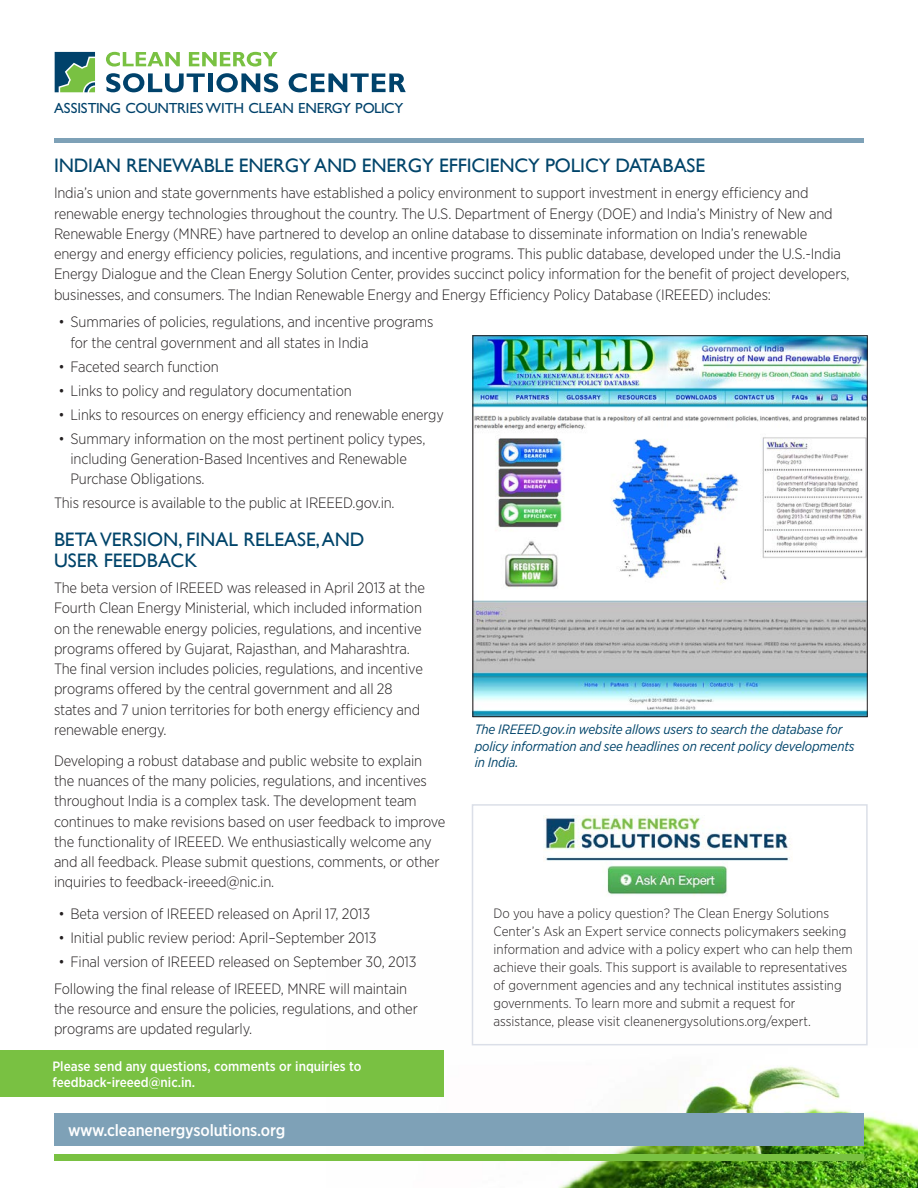
<style>
.page{position:relative;width:918px;height:1188px;background:#fff}
.page>*{position:absolute;margin:0;border:0;box-sizing:border-box;transform-origin:0 0}
.t1{font:19.5px/21px "Gill Sans";letter-spacing:-.005em;color:#00446a}
.t2{font:500 16.5px "Gotham Narrow";letter-spacing:-.01em;color:#fff}
.t3{font:300 15px/20.2px "Gotham Narrow";letter-spacing:-.01em;color:#231f20}
.t4{font:14.7px "Gill Sans";letter-spacing:-.015em;color:#00426b}
.t5{font:300 13.5px/18px "Gotham Narrow";color:#231f20}
.t6{font:italic 13.5px/16.5px "Gotham Narrow";letter-spacing:-.01em;color:#00446a}
.t7{font:500 13.5px/16.5px "Gotham Narrow";color:#fff}
</style>
<div class="page">
<img style="left:326px;top:1045px;width:592px;height:143px">
<div style="left:54px;top:138px;width:810px;height:5px;background:#7ea1b7"></div>
<div style="left:54px;top:1113px;width:810px;height:33px;background:#7ea1b7"></div>
<div style="left:54px;top:1155px;width:810px;height:6px;background:#79c142"></div>
<svg style="left:106px;top:52px;width:74px;height:15px"></svg>
<svg style="left:189px;top:52px;width:89px;height:15px"></svg>
<svg style="left:106px;top:73px;width:99px;height:19px"></svg>
<div style="left:208px;top:73px;width:5px;height:19px;background:#00426b"></div>
<svg style="left:216px;top:73px;width:62px;height:19px"></svg>
<svg style="left:289px;top:73px;width:117px;height:19px"></svg>
<svg style="left:55px;top:52px;width:40px;height:40px;background:#498866"></svg>
<img style="left:474px;top:337px;width:392px;height:378px">
<div style="left:472px;top:335px;width:396px;height:382px;border:1px solid #231f20"></div>
<div style="left:0;top:1050px;width:444px;height:47px;background:#79c142"></div>
<div style="left:472px;top:804px;width:396px;height:241px;border:2px solid #dbdfe8"></div>
<img style="left:544px;top:816px;width:247px;height:79px">
<p class="t4" style="left:54px;top:100px;width:351px">ASSISTING COUNTRIES WITH CLEAN ENERGY POLICY</p>
<h1 class="t1" style="left:54px;top:155px;width:653px">INDIAN RENEWABLE ENERGY AND ENERGY EFFICIENCY POLICY DATABASE</h1>
<p class="t3" style="left:54px;top:183px;width:797px">India’s union and state governments have established a policy environment to support investment in energy efficiency and renewable energy technologies throughout the country. The U.S. Department of Energy (DOE) and India’s Ministry of New and Renewable Energy (MNRE) have partnered to develop an online database to disseminate information on India’s renewable energy and energy efficiency policies, regulations, and incentive programs. This public database, developed under the U.S.-India Energy Dialogue and the Clean Energy Solution Center, provides succinct policy information for the benefit of project developers, businesses, and consumers. The Indian Renewable Energy and Energy Efficiency Policy Database (IREEED) includes:</p>
<p class="t3" style="left:70px;top:312px;width:364px;text-indent:-12px">• Summaries of policies, regulations, and incentive programs for the central government and all states in India</p>
<p class="t3" style="left:58px;top:356px;width:162px">• Faceted search function</p>
<p class="t3" style="left:58px;top:380px;width:295px">• Links to policy and regulatory documentation</p>
<p class="t3" style="left:58px;top:404px;width:387px">• Links to resources on energy efficiency and renewable energy</p>
<p class="t3" style="left:70px;top:428px;width:357px;text-indent:-12px">• Summary information on the most pertinent policy types, including Generation-Based Incentives and Renewable<br>Purchase Obligations.</p>
<p class="t3" style="left:54px;top:493px;width:342px">This resource is available to the public at IREEED.gov.in.</p>
<h1 class="t1" style="left:54px;top:529px;width:312px">BETA VERSION, FINAL RELEASE, AND<br>USER FEEDBACK</h1>
<p class="t3" style="left:54px;top:577px;width:373px">The beta version of IREEED was released in April 2013 at the Fourth Clean Energy Ministerial, which included information on the renewable energy policies, regulations, and incentive programs offered by Gujarat, Rajasthan, and Maharashtra.<br>The final version includes policies, regulations, and incentive programs offered by the central government and all 28 states and 7 union territories for both energy efficiency and renewable energy.</p>
<p class="t3" style="left:54px;top:750px;width:393px">Developing a robust database and public website to explain the nuances of the many policies, regulations, and incentives throughout India is a complex task. The development team continues to make revisions based on user feedback to improve the functionality of IREEED. We enthusiastically welcome any and all feedback. Please submit questions, comments, or other inquiries to feedback-ireeed@nic.in.</p>
<p class="t3" style="left:58px;top:903px;width:313px">• Beta version of IREEED released on April 17, 2013</p>
<p class="t3" style="left:58px;top:927px;width:319px">• Initial public review period: April–September 2013</p>
<p class="t3" style="left:54px;top:947px;width:364px;line-height:27px;text-indent:4px">• Final version of IREEED released on September 30, 2013<br>Following the final release of IREEED, MNRE will maintain</p>
<p class="t3" style="left:54px;top:998px;width:365px">the resource and ensure the policies, regulations, and other programs are updated regularly.</p>
<p class="t6" style="left:475px;top:721px;width:381px">The IREEED.gov.in website allows users to search the database for policy information and see headlines on recent policy developments in India.</p>
<p class="t5" style="left:494px;top:904px;width:361px">Do you have a policy question? The Clean Energy Solutions Center’s Ask an Expert service connects policymakers seeking information and advice with a policy expert who can help them achieve their goals. This support is available to representatives of government agencies and any technical institutes assisting governments. To learn more and submit a request for assistance, please visit cleanenergysolutions.org/expert.</p>
<p class="t7" style="left:52px;top:1058px;width:311px">Please send any questions, comments or inquiries to feedback-ireeed@nic.in.</p>
<p class="t2" style="left:68px;top:1119px;width:219px">www.cleanenergysolutions.org</p>
</div>
